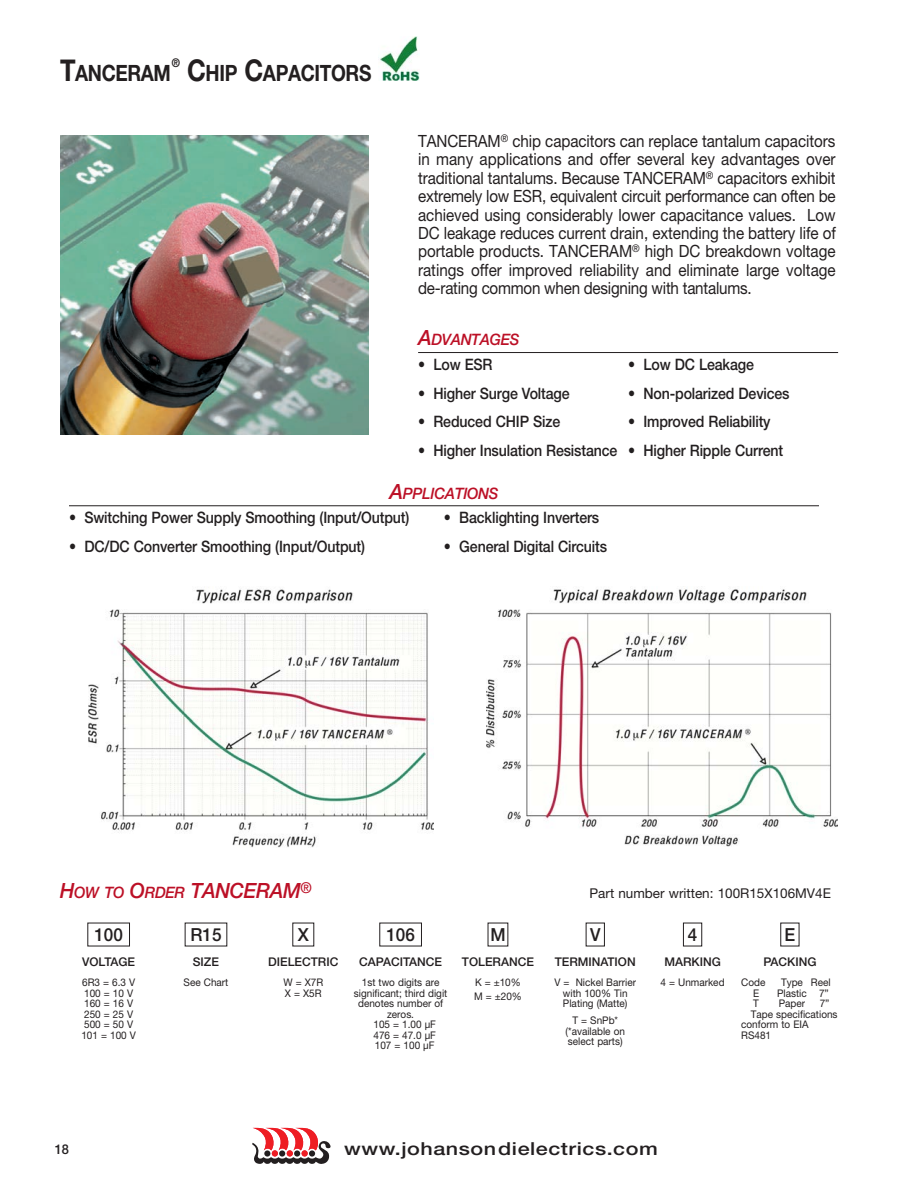
<style>
.page{position:relative;width:918px;height:1188px;background:#fff}
.page>*{position:absolute;margin:0;border:0;box-sizing:border-box;transform-origin:0 0}
.t1{font:700 22.5px "Helvetica Neue LT Pro";letter-spacing:-.02em;color:#231f20;scale:.85 1}
.t2{font:italic 500 21px "Helvetica Neue LT Pro";letter-spacing:-.015em;color:#bc1026;scale:.95 1}
.t3{font:500 18px "Helvetica Neue LT Pro";letter-spacing:.025em;color:#231f20;scale:1.2 1}
.t4{font:500 18px "Helvetica Neue LT Pro";letter-spacing:.025em;color:#231f20;scale:.95 1}
.t5{font:16.8px/18.5px "Helvetica Neue LT Pro";letter-spacing:-.015em;color:#231f20;text-align:justify;scale:.9 1}
.t6{font:500 15.75px "Helvetica Neue LT Pro";letter-spacing:-.01em;color:#231f20;scale:.9 1}
.t7{font:italic 500 15.75px "Helvetica Neue LT Pro";letter-spacing:-.02em;color:#bc1026;scale:.95 1}
.t8{font:13.5px "Helvetica Neue LT Pro";color:#231f20}
.t9{font:500 13.5px "Helvetica Neue LT Pro";color:#231f20;scale:.95 1}
.t10{font:500 12px "Helvetica Neue LT Pro";color:#231f20}
.t11{font:700 12px "Helvetica Neue LT Pro";color:#231f20;scale:.85 1}
.t12{font:10.5px/10.5px "Helvetica Neue LT Pro";color:#231f20;scale:.95 1}
.s1{font-size:30px}
.s2{font-size:21px}
.s3{font-size:15.75px}
</style>
<div class="page">
<svg style="left:252px;top:1128px;width:79px;height:36px"></svg>
<img style="left:380px;top:37px;width:39px;height:44px">
<hr style="left:418px;top:352px;width:420px;height:1px;background:#231f20">
<img style="left:61px;top:135px;width:307px;height:300px">
<img style="left:88px;top:588px;width:345px;height:260px">
<img style="left:486px;top:588px;width:351px;height:259px">
<hr style="left:69px;top:505px;width:750px;height:1px;background:#231f20">
<div style="left:586px;top:923px;width:19px;height:23px;border:1px solid #231f20"></div>
<div style="left:683px;top:923px;width:19px;height:23px;border:1px solid #231f20"></div>
<h1 class="t1" style="left:60px;top:59px;width:132px"><span class="s1">T</span>ANCERAM</h1>
<p class="t11" style="left:172px;top:55px;width:11px">®</p>
<h1 class="t1" style="left:187px;top:59px;width:218px"><span class="s1">C</span>HIP <span class="s1">C</span>APACITORS</h1>
<p class="t5" style="left:418px;top:132px;width:466px">TANCERAM<sup>®</sup> chip capacitors can replace tantalum capacitors in many applications and offer several key advantages over traditional tantalums. Because TANCERAM<sup>®</sup> capacitors exhibit extremely low ESR, equivalent circuit performance can often be achieved using considerably lower capacitance values. Low DC leakage reduces current drain, extending the battery life of portable products. TANCERAM<sup>®</sup> high DC breakdown voltage ratings offer improved reliability and eliminate large voltage de-rating common when designing with tantalums.</p>
<p class="t7" style="left:418px;top:331px;width:108px"><span class="s2">A</span>DVANTAGES</p>
<p class="t6" style="left:418px;top:355px;width:84px">• Low ESR</p>
<p class="t6" style="left:628px;top:355px;width:141px">• Low DC Leakage</p>
<p class="t6" style="left:418px;top:384px;width:170px">• Higher Surge Voltage</p>
<p class="t6" style="left:628px;top:384px;width:181px">• Non-polarized Devices</p>
<p class="t6" style="left:418px;top:412px;width:160px">• Reduced CHIP Size</p>
<p class="t6" style="left:628px;top:412px;width:160px">• Improved Reliability</p>
<p class="t6" style="left:418px;top:441px;width:407px">• Higher Insulation Resistance • Higher Ripple Current</p>
<p class="t7" style="left:389px;top:484px;width:116px"><span class="s2">A</span>PPLICATIONS</p>
<p class="t6" style="left:69px;top:508px;width:380px">• Switching Power Supply Smoothing (Input/Output)</p>
<p class="t6" style="left:444px;top:508px;width:174px">• Backlighting Inverters</p>
<p class="t6" style="left:69px;top:537px;width:330px">• DC/DC Converter Smoothing (Input/Output)</p>
<p class="t6" style="left:444px;top:537px;width:183px">• General Digital Circuits</p>
<p class="t2" style="left:60px;top:878px;width:267px">H<span class="s3">OW TO</span> O<span class="s3">RDER</span> TANCERAM<sup>®</sup></p>
<p class="t8" style="left:590px;top:885px;width:243px">Part number written: 100R15X106MV4E</p>
<p class="t4" style="left:94px;top:924px;width:32px">100</p>
<p class="t4" style="left:190px;top:924px;width:34px">R15</p>
<p class="t4" style="left:298px;top:924px;width:13px">X</p>
<p class="t4" style="left:386px;top:924px;width:32px">106</p>
<p class="t4" style="left:490px;top:924px;width:18px">M</p>
<p class="t4" style="left:590px;top:924px;width:12px">V</p>
<p class="t4" style="left:688px;top:924px;width:12px">4</p>
<p class="t4" style="left:785px;top:924px;width:13px">E</p>
<p class="t10" style="left:82px;top:955px;width:54px">VOLTAGE</p>
<p class="t10" style="left:193px;top:955px;width:28px">SIZE</p>
<p class="t10" style="left:268px;top:955px;width:72px">DIELECTRIC</p>
<p class="t10" style="left:359px;top:955px;width:84px">CAPACITANCE</p>
<p class="t10" style="left:462px;top:955px;width:74px">TOLERANCE</p>
<p class="t10" style="left:555px;top:955px;width:82px">TERMINATION</p>
<p class="t10" style="left:664px;top:955px;width:58px">MARKING</p>
<p class="t10" style="left:763px;top:955px;width:55px">PACKING</p>
<p class="t12" style="left:81px;top:977px;width:59px">6R3 = 6.3 V<br>100 = 10 V<br>160 = 16 V<br>250 = 25 V<br>500 = 50 V<br>101 = 100 V</p>
<p class="t12" style="left:184px;top:977px;width:49px">See Chart</p>
<p class="t12" style="left:283px;top:977px;width:43px">W = X7R<br>X = X5R</p>
<p class="t12" style="left:362px;top:977px;width:83px">1st two digits are</p>
<p class="t12" style="left:661px;top:977px;width:69px">4 = Unmarked</p>
<p class="t12" style="left:741px;top:977px;width:27px">Code</p>
<p class="t12" style="left:781px;top:977px;width:54px">Type Reel</p>
<p class="t12" style="left:753px;top:988px;width:8px">E</p>
<p class="t12" style="left:777px;top:988px;width:56px">Plastic 7”</p>
<p class="t12" style="left:753px;top:998px;width:8px">T</p>
<p class="t12" style="left:779px;top:998px;width:29px">Paper</p>
<p class="t12" style="left:820px;top:998px;width:12px">7”</p>
<p class="t12" style="left:751px;top:1009px;width:93px">Tape specifications</p>
<p class="t12" style="left:741px;top:1019px;width:72px">conform to EIA</p>
<p class="t12" style="left:741px;top:1030px;width:33px">RS481</p>
<p class="t12" style="left:474px;top:975px;width:52px;line-height:13.8px">K = ±10%<br>M = ±20%</p>
<p class="t12" style="left:555px;top:977px;width:87px;text-align:center">V = Nickel Barrier with 100% Tin<br>Plating (Matte)</p>
<p class="t12" style="left:566px;top:1015px;width:64px;text-align:center">T = SnPb* (*available on select parts)</p>
<p class="t12" style="left:354px;top:988px;width:100px">significant; third digit</p>
<p class="t12" style="left:358px;top:998px;width:91px">denotes number of</p>
<p class="t12" style="left:387px;top:1009px;width:30px">zeros.</p>
<p class="t12" style="left:373px;top:1019px;width:67px">105 = 1.00 µF</p>
<p class="t12" style="left:373px;top:1030px;width:67px">476 = 47.0 µF</p>
<p class="t12" style="left:375px;top:1040px;width:64px">107 = 100 µF</p>
<p class="t9" style="left:55px;top:1141px;width:17px">18</p>
<p class="t3" style="left:344px;top:1138px;width:263px">www.johansondielectrics.com</p>
</div>
